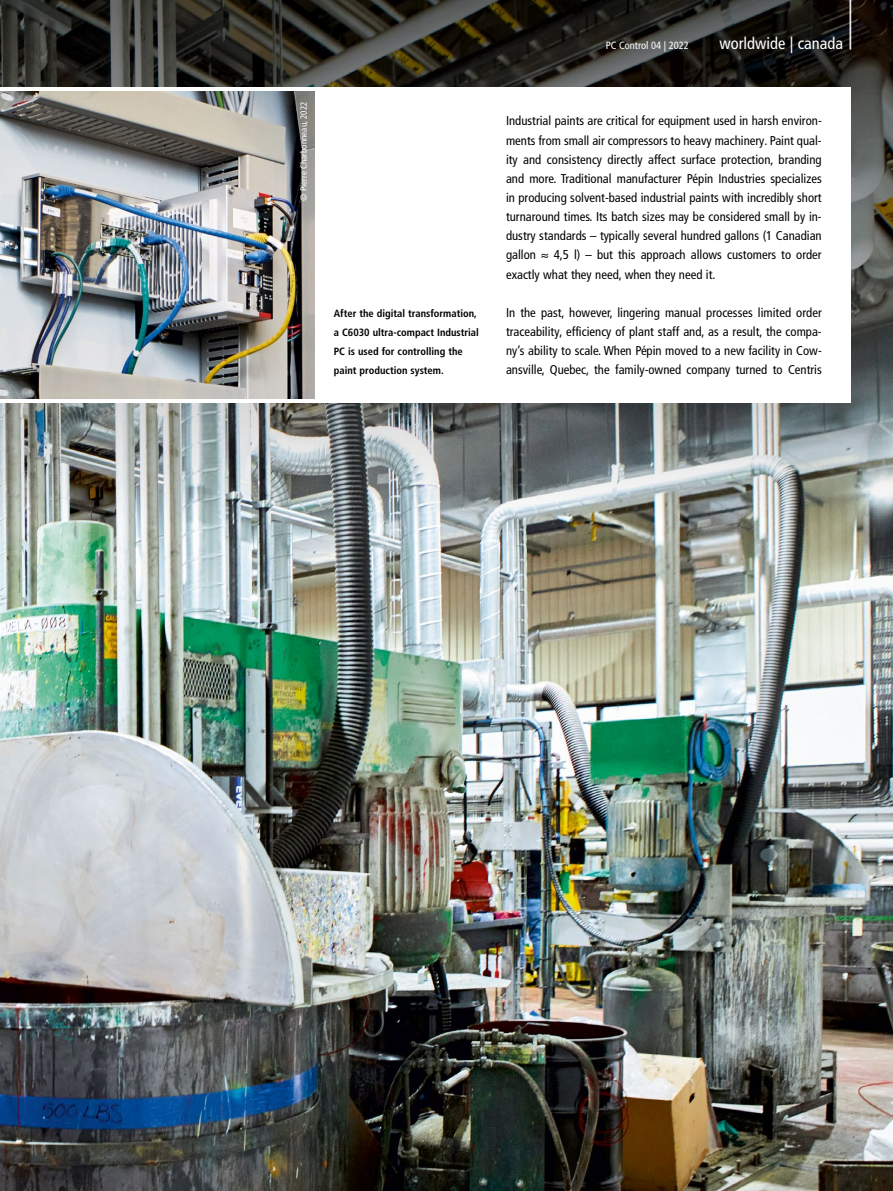
<style>
.page{position:relative;width:893px;height:1191px;background:#fff}
.page>*{position:absolute;margin:0;border:0;box-sizing:border-box;transform-origin:0 0}
.t1{font:300 condensed 61.8px "Frutiger LT Pro";color:#fff;scale:.49 1}
.t2{font:condensed 16.5px "Frutiger LT Pro";color:#fff}
.t3{font:condensed 12.75px/19.2px "Frutiger LT Pro";color:#000;text-align:justify}
.t4{font:700 condensed 10.5px/19.2px "Frutiger LT Pro";color:#000}
.t5{font:condensed 10.5px "Frutiger LT Pro";color:#fff}
.t6{font:condensed 9px "Frutiger LT Pro";color:#fff}
</style>
<div class="page">
<img style="left:0;top:522px;width:893px;height:669px">
<img style="left:0;top:0;width:893px;height:522px">
<div style="left:0;top:87px;width:850px;height:316px;background:#fff"></div>
<img style="left:0;top:91px;width:315px;height:308px">
<p class="t6" style="left:298px;top:200px;width:100px;rotate:-90deg">© Pierre Charbonneau, 2022</p>
<p class="t4" style="left:334px;top:304px;width:147px">After the digital transformation, a C6030 ultra-compact Industrial<br>PC is used for controlling the paint production system.</p>
<h1 class="t1" style="left:847px;top:-23px;width:15px">|</h1>
<p class="t5" style="left:606px;top:39px;width:85px">PC Control 04 | 2022</p>
<p class="t2" style="left:719px;top:34px;width:125px">worldwide | canada</p>
<p class="t3" style="left:506px;top:112px;width:317px">Industrial paints are critical for equipment used in harsh environ&shy;ments from small air compressors to heavy machinery. Paint qual&shy;ity and consistency directly affect surface protection, branding and more. Traditional manufacturer Pépin Industries specializes in producing solvent-based industrial paints with incredibly short turnaround times. Its batch sizes may be considered small by in&shy;dustry standards – typically several hundred gallons (1 Canadian gallon ≈ 4,5 l) – but this approach allows customers to order exactly what they need, when they need it.</p>
<p class="t3" style="left:506px;top:303px;width:317px">In the past, however, lingering manual processes limited order traceability, efficiency of plant staff and, as a result, the compa&shy;ny’s ability to scale. When Pépin moved to a new facility in Cow&shy;ansville, Quebec, the family-owned company turned to Centris</p>
</div>
